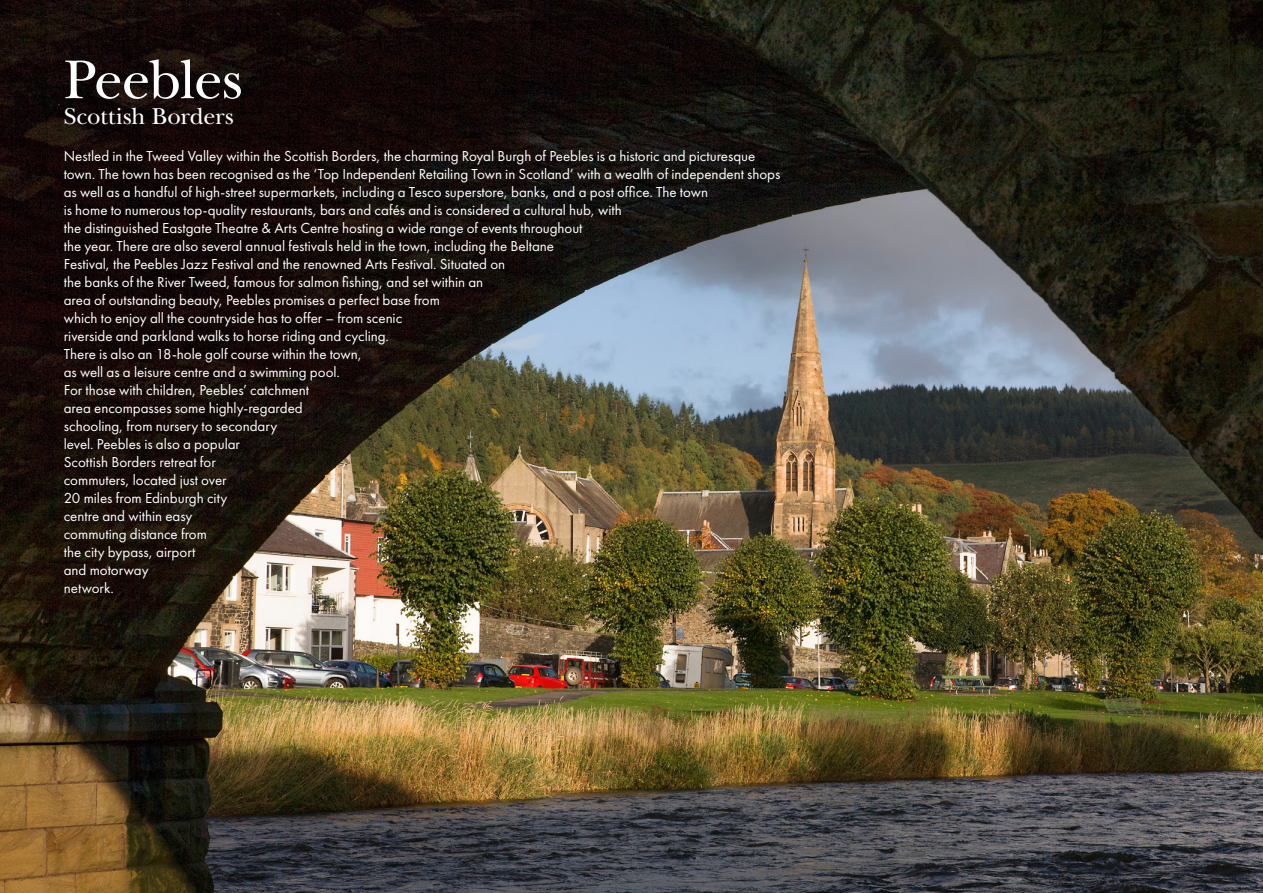
<style>
.page{position:relative;width:1263px;height:893px;background:#fff}
.page>*{position:absolute;margin:0;border:0;box-sizing:border-box;transform-origin:0 0}
.Headline{font:57px "New Baskerville";letter-spacing:-.02em;color:#fff}
.Headline-2{font:24px "New Baskerville";letter-spacing:-.005em;color:#fff}
.Subheadline{font:15px/18px "Futura PT";letter-spacing:-.005em;color:#fff}
</style>
<div class="page">
<img style="left:0;top:0;width:1263px;height:893px">
<img style="left:64px;top:179px;width:1199px;height:714px">
<p class="Headline" style="left:64px;top:47px;width:180px">Peebles</p>
<p class="Headline-2" style="left:64px;top:102px;width:171px">Scottish Borders</p>
<p class="Subheadline" style="left:64px;top:147px;width:718px">Nestled in the Tweed Valley within the Scottish Borders, the charming Royal Burgh of Peebles is a historic and picturesque town. The town has been recognised as the ‘Top Independent Retailing Town in Scotland’ with a wealth of independent shops as well as a handful of high-street supermarkets, including a Tesco superstore, banks, and a post office. The town<br>is home to numerous top-quality restaurants, bars and cafés and is considered a cultural hub, with<br>the distinguished Eastgate Theatre &amp; Arts Centre hosting a wide range of events throughout<br>the year. There are also several annual festivals held in the town, including the Beltane<br>Festival, the Peebles Jazz Festival and the renowned Arts Festival. Situated on<br>the banks of the River Tweed, famous for salmon fishing, and set within an<br>area of outstanding beauty, Peebles promises a perfect base from<br>which to enjoy all the countryside has to offer – from scenic<br>riverside and parkland walks to horse riding and cycling.<br>There is also an 18-hole golf course within the town,<br>as well as a leisure centre and a swimming pool.<br>For those with children, Peebles’ catchment<br>area encompasses some highly-regarded<br>schooling, from nursery to secondary<br>level. Peebles is also a popular<br>Scottish Borders retreat for<br>commuters, located just over<br>20 miles from Edinburgh city<br>centre and within easy<br>commuting distance from<br>the city bypass, airport<br>and motorway<br>network.</p>
</div>
